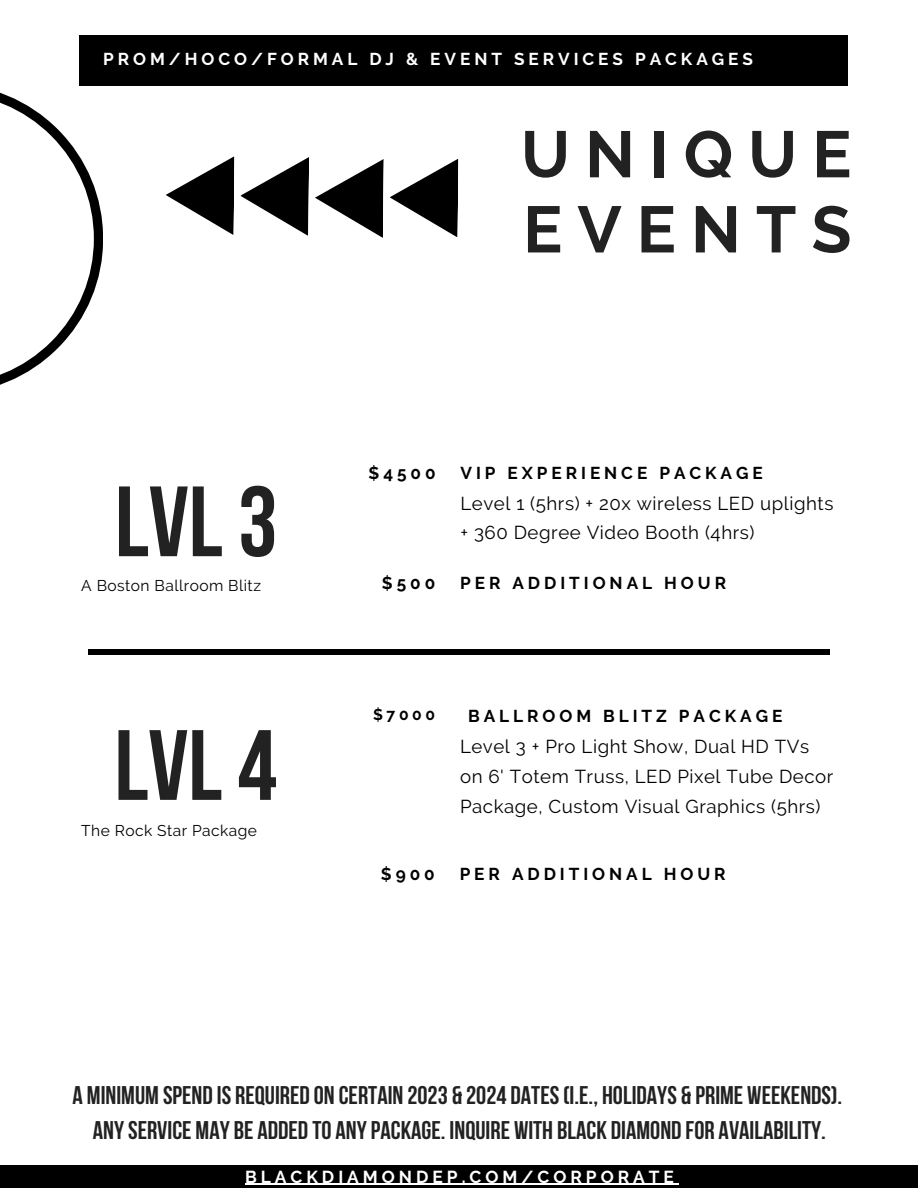
<style>
.page{position:relative;width:918px;height:1188px;background:#fff}
.page>*{position:absolute;margin:0;border:0;box-sizing:border-box;transform-origin:0 0}
.t1{font:700 99.6px "Bebas Neue";color:#222}
.t2{font:700 65.4px/75.2px "Raleway";letter-spacing:.23em;color:#222}
.t3{font:700 25.5px/34.8px "Bebas Neue";color:#222;text-align:center}
.t4{font:18.6px/29.7px "Raleway";letter-spacing:.03em;color:#000}
.t5{font:700 17.25px "Raleway";letter-spacing:.23em;color:#fff}
.t6{font:700 17.1px "Raleway";letter-spacing:.23em;color:#000}
.t7{font:700 17.1px "Raleway";letter-spacing:.23em;color:#fff}
.t8{font:15.6px "Raleway";letter-spacing:.03em;color:#000}
.t9{font:700 15.6px "Raleway";color:#000}
</style>
<div class="page">
<div style="left:79px;top:35px;width:769px;height:51px;background:#000"></div>
<svg style="left:0;top:92px;width:103px;height:293px"></svg>
<svg style="left:390px;top:159px;width:68px;height:78px"></svg>
<svg style="left:315px;top:159px;width:69px;height:79px"></svg>
<svg style="left:166px;top:156px;width:143px;height:80px"></svg>
<div style="left:88px;top:649px;width:741px;height:6px;background:#000"></div>
<div style="left:0;top:1166px;width:918px;height:22px;background:#000"></div>
<hr style="left:245px;top:1184px;width:433px;height:1px;background:#fff">
<h5 class="t7" style="left:103px;top:49px;width:651px">PROM/HOCO/FORMAL DJ &amp; EVENT SERVICES PACKAGES</h5>
<h2 class="t1" style="left:115px;top:481px;width:164px">LVL3</h2>
<h1 class="t8" style="left:81px;top:576px;width:181px">A Boston Ballroom Blitz</h1>
<h5 class="t1" style="left:115px;top:725px;width:164px">LVL4</h5>
<h1 class="t8" style="left:81px;top:822px;width:177px">The Rock Star Package</h1>
<h5 class="t2" style="left:521px;top:117px;width:332px">UNIQUE<br>EVENTS</h5>
<h6 class="t6" style="left:369px;top:463px;width:69px">$4500</h6>
<h5 class="t6" style="left:460px;top:463px;width:304px">VIP EXPERIENCE PACKAGE</h5>
<h5 class="t4" style="left:460px;top:488px;width:374px">Level 1 (5hrs) + 20x wireless LED uplights + 360 Degree Video Booth (4hrs)</h5>
<h4 class="t6" style="left:382px;top:573px;width:55px">$500</h4>
<h5 class="t6" style="left:460px;top:573px;width:267px">PER ADDITIONAL HOUR</h5>
<h6 class="t9" style="left:373px;top:706px;width:63px">$7000</h6>
<h5 class="t6" style="left:468px;top:706px;width:316px">BALLROOM BLITZ PACKAGE</h5>
<h5 class="t4" style="left:460px;top:732px;width:375px">Level 3 + Pro Light Show, Dual HD TVs on 6' Totem Truss, LED Pixel Tube Decor<br>Package, Custom Visual Graphics (5hrs)</h5>
<h4 class="t6" style="left:381px;top:864px;width:55px">$900</h4>
<h5 class="t6" style="left:460px;top:864px;width:267px">PER ADDITIONAL HOUR</h5>
<h3 class="t3" style="left:73px;top:1081px;width:771px">A MINIMUM SPEND IS REQUIRED ON CERTAIN 2023 &amp; 2024 DATES(I.E., HOLIDAYS &amp; PRIME WEEKENDS).<br>ANYSERVICE MAY BE ADDED TO ANYPACKAGE. INQUIRE WITH BLACK DIAMOND FOR AVAILABILITY.</h3>
<h5 class="t5" style="left:245px;top:1166px;width:431px">BLACKDIAMONDEP.COM/CORPORATE</h5>
</div>
